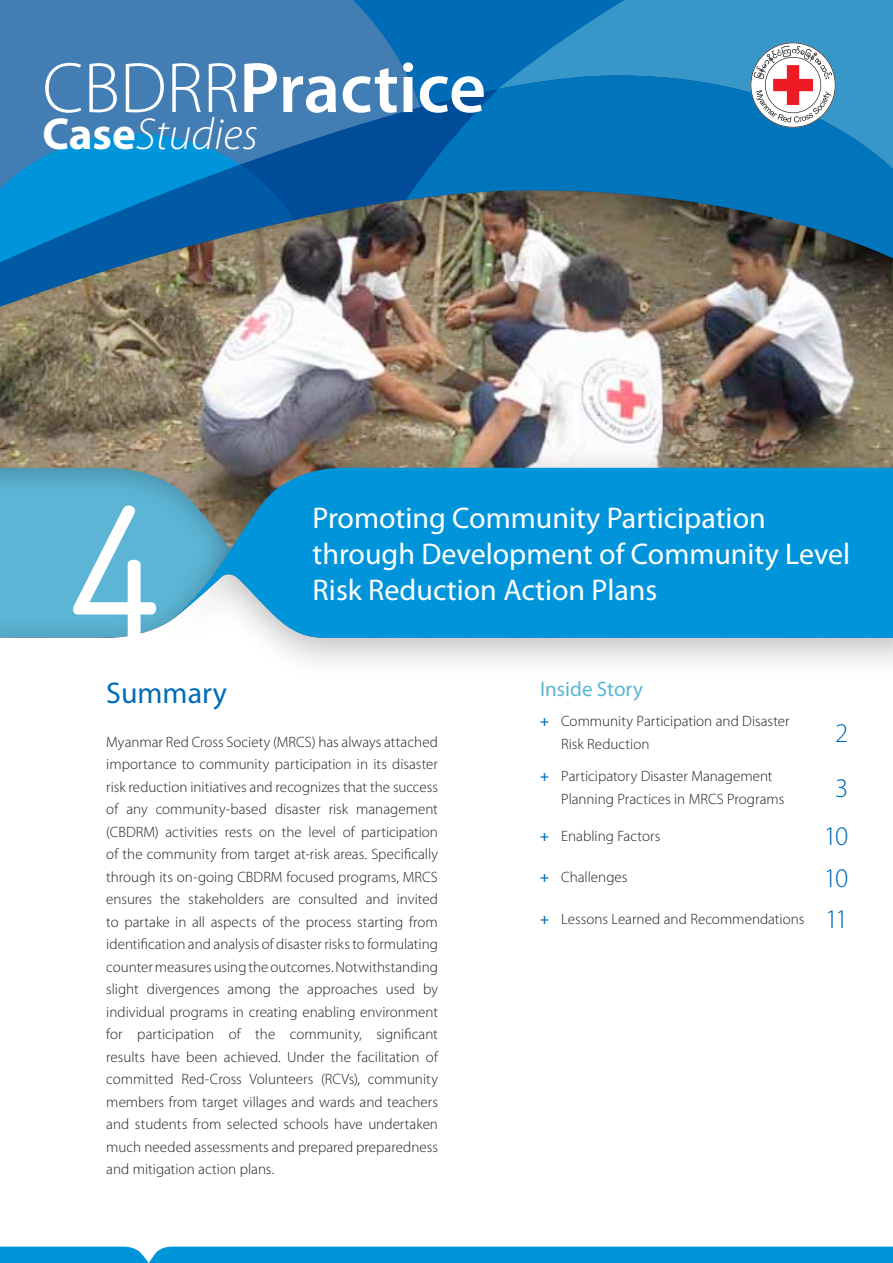
<style>
.page{position:relative;width:893px;height:1263px;background:#fff}
.page>*{position:absolute;margin:0;border:0;box-sizing:border-box;transform-origin:0 0}
.t1{font:195px "Terminal Dosis";color:#fff}
.t2{font:600 72px "Myriad Pro";color:#fff}
.t3{font:italic 300 45px "Myriad Pro";color:#fff}
.t4{font:30px/36px "Myriad Pro";color:#fff}
.t5{font:30px "Myriad Pro";color:#006cb7}
.t6{font:300 27px "Myriad Pro";color:#006cb7}
.t7{font:21px "Myriad Pro";color:#5cb5d5}
.t8{font:300 15px/22.5px "Myriad Pro";color:#231f20}
.s1{font-weight:300}
.s2{font-weight:700;font-style:normal}
.s3{font-weight:600;color:#006cb7}
.s4{font-size:27px;color:#006cb7}
</style>
<div class="page">
<img style="left:0;top:315px;width:893px;height:152px">
<div style="left:0;top:0;width:193px;height:74px;background:#427db3"></div>
<svg style="left:193px;top:0;width:700px;height:74px;background:#2a83bd"></svg>
<svg style="left:0;top:74px;width:893px;height:241px;background:#5d82a4"></svg>
<svg style="left:0;top:134px;width:267px;height:173px;background:#2878a6"></svg>
<img style="left:267px;top:75px;width:626px;height:232px">
<svg style="left:750px;top:43px;width:86px;height:85px"></svg>
<div style="left:0;top:467px;width:231px;height:172px;background:#231f20;opacity:.3"></div>
<div style="left:152px;top:443px;width:741px;height:237px;background:#231f20;opacity:.3"></div>
<svg style="left:173px;top:468px;width:720px;height:170px;background:#1397d3"></svg>
<svg style="left:0;top:1246px;width:893px;height:17px;background:#0d9adb"></svg>
<h2 class="t2" style="left:43px;top:48px;width:445px"><span class="s1">CBDRR</span>Practice</h2>
<h3 class="t3" style="left:43px;top:110px;width:217px"><span class="s2">Case</span>Studies</h3>
<h1 class="t1" style="left:72px;top:449px;width:88px">4</h1>
<h3 class="t5" style="left:106px;top:674px;width:122px">Summary</h3>
<p class="t8" style="left:106px;top:731px;width:333px;text-align:justify">Myanmar Red Cross Society (MRCS) has always attached importance to community participation in its disaster risk reduction initiatives and recognizes that the success of any community-based disaster risk management (CBDRM) activities rests on the level of participation of the community from target at-risk areas. Specifically through its on-going CBDRM focused programs, MRCS ensures the stakeholders are consulted and invited to partake in all aspects of the process starting from identification and analysis of disaster risks to formulating counter measures using the outcomes. Notwithstanding slight divergences among the approaches used by individual programs in creating enabling environment for participation of the community, significant results have been achieved. Under the facilitation of committed Red-Cross Volunteers (RCVs), community members from target villages and wards and teachers and students from selected schools have undertaken much needed assessments and prepared preparedness and mitigation action plans.</p>
<h3 class="t4" style="left:313px;top:499px;width:539px">Promoting Community Participation through Development of Community Level<br>Risk Reduction Action Plans</h3>
<h3 class="t7" style="left:540px;top:676px;width:104px">Inside Story</h3>
<p class="t8" style="left:561px;top:710px;width:230px;text-indent:-21px"><span class="s3">+</span> Community Participation and Disaster<br>Risk Reduction</p>
<h3 class="t6" style="left:835px;top:718px;width:15px">2</h3>
<p class="t8" style="left:561px;top:765px;width:225px;text-indent:-21px"><span class="s3">+</span> Participatory Disaster Management<br>Planning Practices in MRCS Programs</p>
<h3 class="t6" style="left:835px;top:773px;width:15px">3</h3>
<p class="t8" style="left:540px;top:825px;width:122px"><span class="s3">+</span> Enabling Factors</p>
<h3 class="t6" style="left:824px;top:821px;width:26px">10</h3>
<p class="t8" style="left:540px;top:866px;width:89px"><span class="s3">+</span> Challenges</p>
<h3 class="t6" style="left:824px;top:863px;width:26px">10</h3>
<p class="t8" style="left:540px;top:908px;width:310px"><span class="s3">+</span> Lessons Learned and Recommendations <span class="s4">11</span></p>
</div>
